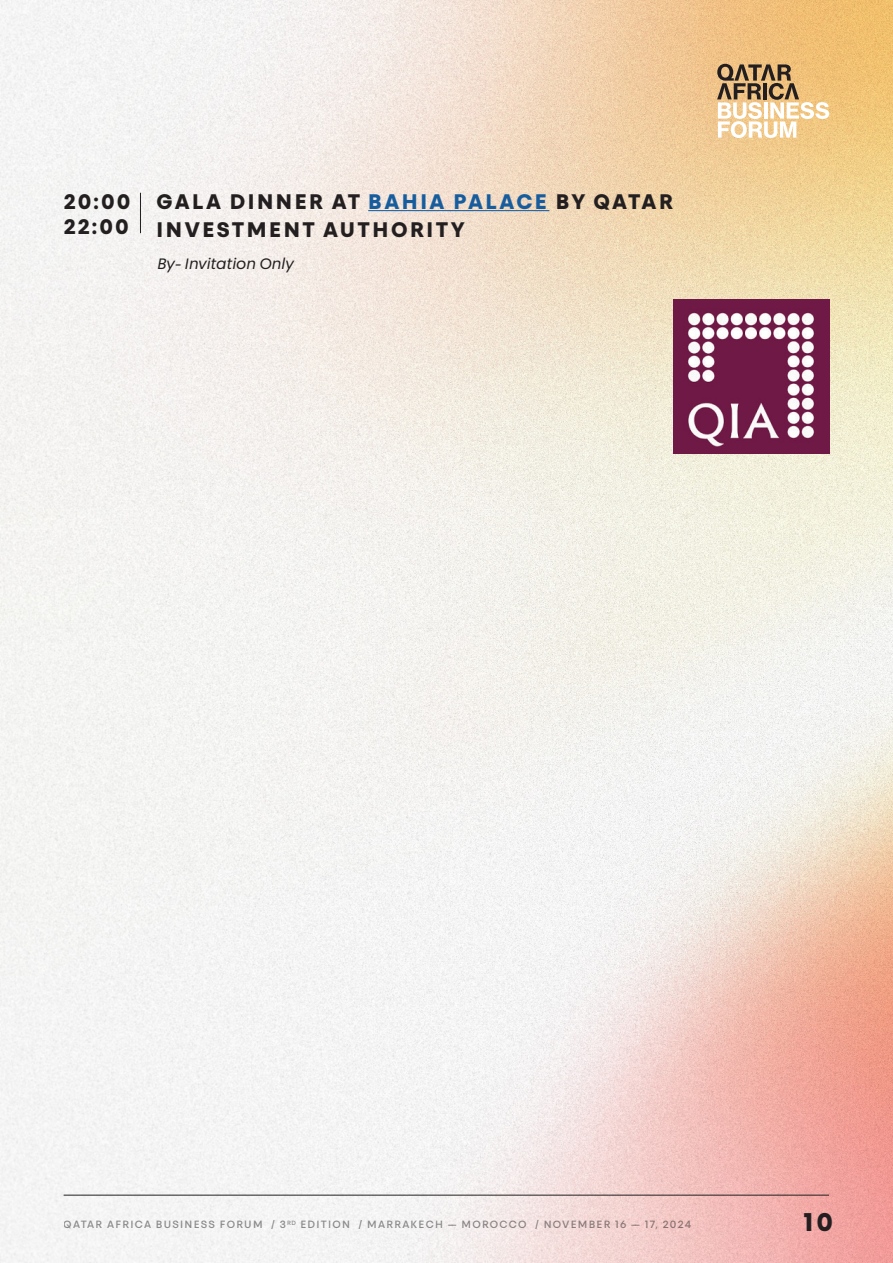
<style>
.page{position:relative;width:893px;height:1263px;background:#fff}
.page>*{position:absolute;margin:0;border:0;box-sizing:border-box;transform-origin:0 0}
.t1{font:700 25.5px "Touche";color:#231f20}
.t2{font:700 21px/28.8px "Touche";letter-spacing:.12em;color:#231f20}
.t3{font:italic 15px "Touche";color:#231f20}
.t4{font:500 10.5px "Touche";letter-spacing:.12em;color:#231f20}
.s1{color:#175d9e}
</style>
<div class="page">
<img style="left:0;top:0;width:893px;height:1263px">
<svg style="left:717px;top:64px;width:112px;height:74px"></svg>
<hr style="left:368px;top:210px;width:181px;height:1px;background:#175d9e">
<img style="left:674px;top:299px;width:155px;height:155px">
<hr style="left:140px;top:193px;width:1px;height:40px;background:#231f20">
<hr style="left:64px;top:1195px;width:765px;height:1px;background:#231f20">
<p class="t2" style="left:64px;top:186px;width:68px">20:00</p>
<p class="t2" style="left:64px;top:212px;width:67px">22:00</p>
<p class="t2" style="left:157px;top:186px;width:518px">GALA DINNER AT <span class="s1">BAHIA PALACE</span> BY QATAR<br>INVESTMENT AUTHORITY</p>
<p class="t3" style="left:157px;top:255px;width:138px">By- Invitation Only</p>
<p class="t4" style="left:64px;top:1218px;width:629px">QATAR AFRICA BUSINESS FORUM / 3<sup>RD</sup> EDITION / MARRAKECH –– MOROCCO / NOVEMBER 16 –– 17, 2024</p>
<p class="t1" style="left:803px;top:1206px;width:31px">10</p>
</div>
